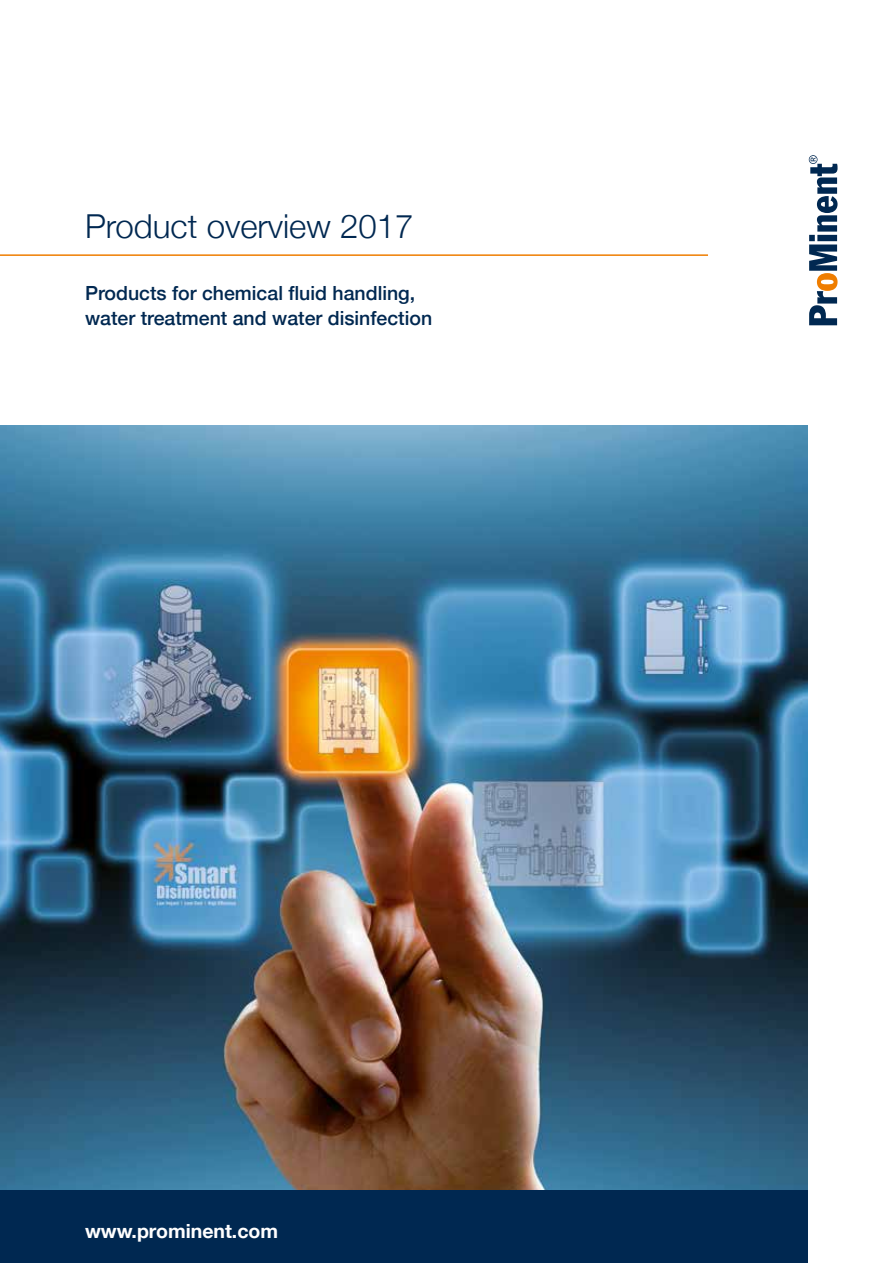
<style>
.page{position:relative;width:893px;height:1263px;background:#fff}
.page>*{position:absolute;margin:0;border:0;box-sizing:border-box;transform-origin:0 0}
.t1{font:300 33px "Helvetica Neue";color:#002851}
.t2{font:500 19.5px/25.5px "Helvetica Neue";color:#002851}
.t3{font:700 19.5px "Helvetica Neue";color:#fff}
</style>
<div class="page">
<img style="left:0;top:425px;width:808px;height:766px">
<div style="left:0;top:1191px;width:808px;height:72px;background:#002851"></div>
<hr style="left:0;top:254px;width:708px;height:2px;background:#ef7d00">
<svg style="left:809px;top:155px;width:28px;height:170px"></svg>
<h1 class="t1" style="left:85px;top:200px;width:330px">Product overview 2017</h1>
<p class="t2" style="left:85px;top:278px;width:349px">Products for chemical fluid handling, water treatment and water disinfection</p>
<p class="t3" style="left:85px;top:1216px;width:195px">www.prominent.com</p>
</div>
